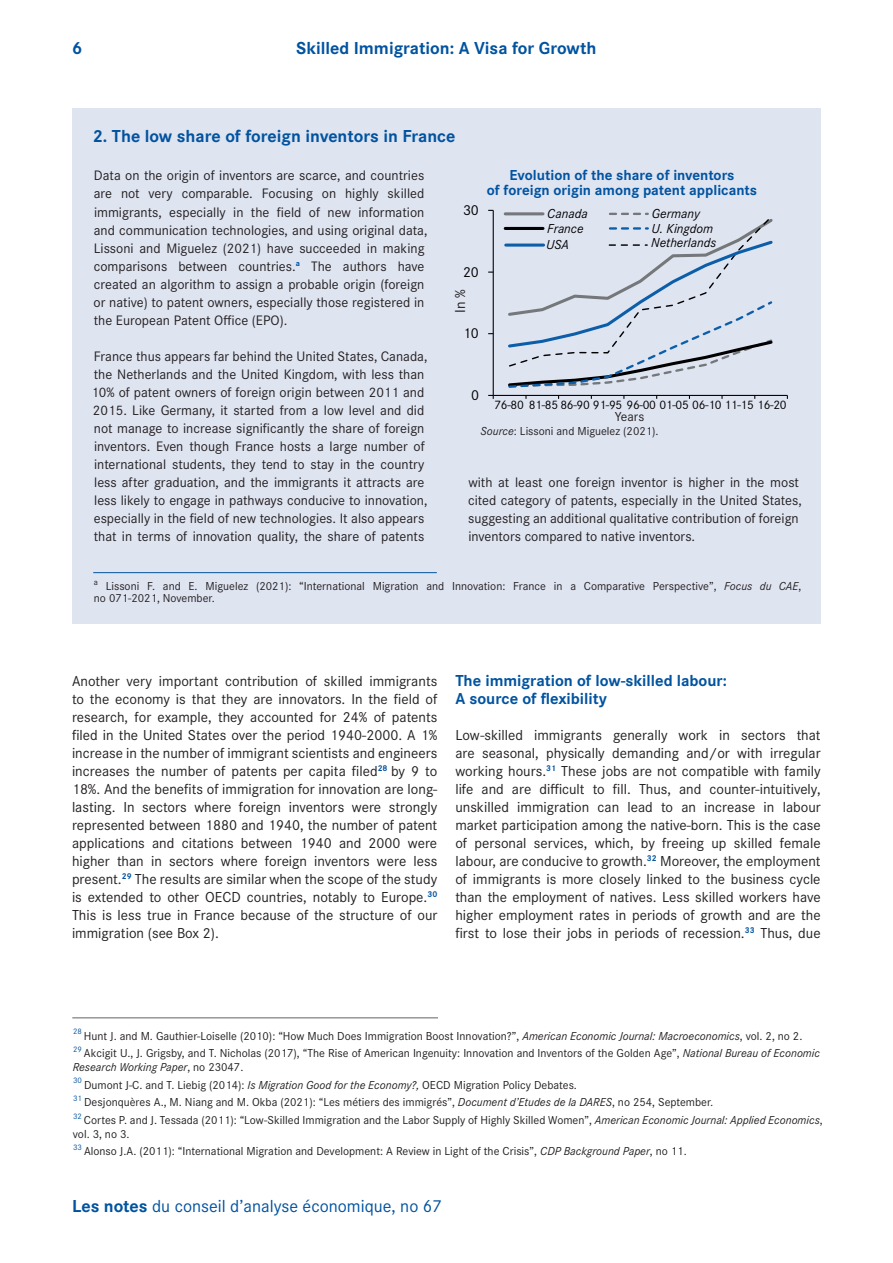
<style>
.page{position:relative;width:893px;height:1263px;background:#fff}
.page>*{position:absolute;margin:0;border:0;box-sizing:border-box;transform-origin:0 0}
.Encadré___Titre{font:700 18px "Corporate S";color:#0153a0}
.t1{font:18px "Corporate S";color:#0153a0}
.Intertitre___Niveau{font:700 16.5px/18px "Corporate S";color:#0153a0}
.Texte___Normal{font:15px/18px "Corporate S";color:#231f20;text-align:justify}
.Illustration___Titre{font:700 15px/15px "Corporate S";color:#0153a0;text-align:center}
.t2{font:15px "Corporate S";color:#000001}
.Encadré___Texte{font:14.25px/18px "Corporate S";color:#231f20}
.t3{font:italic 13.5px "Corporate S";color:#000001}
.Encadré___Texte-2{font:13.5px "Corporate S";color:#231f20}
.t4{font:12.75px "Corporate S";letter-spacing:-.025em;color:#000001}
.Texte___Note_BdP_sui{font:12px/13.5px "Corporate S";color:#231f20}
.Encadré___Note_BdP{font:12px/12px "Corporate S";color:#231f20}
.Texte___Note_BdP{font:12px "Corporate S";color:#231f20}
.Illustration___Sourc{font:12px "Corporate S";color:#231f20}
.Texte___Note_BdP_sui-2{font:8.25px "Corporate S";color:#0153a0}
.Texte___Note_BdP-2{font:8.25px "Corporate S";color:#0153a0}
.s1{font-style:italic}
.s2{font-weight:700}
</style>
<div class="page">
<div style="left:72px;top:108px;width:749px;height:515px;background:#dfe4f1"></div>
<hr style="left:93px;top:572px;width:344px;height:1px;background:#0153a0">
<hr style="left:493px;top:210px;width:1px;height:185px;background:#000001">
<hr style="left:493px;top:395px;width:294px;height:1px;background:#000001">
<svg style="left:488px;top:395px;width:6px;height:4px"></svg>
<hr style="left:505px;top:212px;width:38px;height:3px;background:#74787a">
<hr style="left:505px;top:227px;width:38px;height:3px;background:#000001">
<svg style="left:506px;top:213px;width:267px;height:175px"></svg>
<hr style="left:506px;top:244px;width:38px;height:3px;background:#0c5ea8">
<hr style="left:72px;top:1017px;width:366px;height:1px;background:#636366">
<p class="Encadré___Titre" style="left:72px;top:36px;width:12px">6</p>
<p class="Encadré___Titre" style="left:296px;top:36px;width:302px">Skilled Immigration: A Visa for Growth</p>
<p class="Encadré___Titre" style="left:93px;top:123px;width:364px">2. The low share of foreign inventors in France</p>
<p class="Encadré___Texte" style="left:94px;top:166px;width:335px">Data on the origin of inventors are scarce, and countries are not very comparable. Focusing on highly skilled immigrants, especially in the field of new information and communication technologies, and using original data, Lissoni and Miguelez (2021) have succeeded in making comparisons between countries.<sup>a</sup> The authors have created an algorithm to assign a probable origin (foreign or native) to patent owners, especially those registered in the European Patent Office (EPO).</p>
<p class="Encadré___Texte" style="left:91px;top:347px;width:338px">France thus appears far behind the United States, Canada, the Netherlands and the United Kingdom, with less than 10% of patent owners of foreign origin between 2011 and 2015. Like Germany, it started from a low level and did not manage to increase significantly the share of foreign inventors. Even though France hosts a large number of international students, they tend to stay in the country less after graduation, and the immigrants it attracts are less likely to engage in pathways conducive to innovation, especially in the field of new technologies. It also appears that in terms of innovation quality, the share of patents</p>
<p class="Illustration___Titre" style="left:487px;top:167px;width:272px">Evolution of the share of inventors<br>of foreign origin among patent applicants</p>
<p class="t2" style="left:463px;top:200px;width:17px">30</p>
<p class="t3" style="left:547px;top:205px;width:42px">Canada</p>
<p class="t3" style="left:652px;top:205px;width:50px">Germany</p>
<p class="t3" style="left:547px;top:220px;width:38px">France</p>
<p class="t3" style="left:652px;top:220px;width:63px">U. Kingdom</p>
<p class="t3" style="left:547px;top:235px;width:24px">USA</p>
<p class="t3" style="left:651px;top:234px;width:66px">Netherlands</p>
<p class="t2" style="left:463px;top:262px;width:17px">20</p>
<p class="Texte___Normal" style="left:451px;top:313px;width:25px;rotate:-90deg">In %</p>
<p class="t2" style="left:463px;top:323px;width:17px">10</p>
<p class="t2" style="left:471px;top:385px;width:9px">0</p>
<p class="t4" style="left:494px;top:397px;width:294px">76-80 81-85 86-90 91-95 96-00 01-05 06-10 11-15 16-20</p>
<p class="Encadré___Texte-2" style="left:615px;top:407px;width:31px">Years</p>
<p class="Illustration___Sourc" style="left:481px;top:423px;width:180px"><span class="s1">Source</span>: Lissoni and Miguelez (2021).</p>
<p class="Encadré___Texte" style="left:468px;top:473px;width:335px">with at least one foreign inventor is higher in the most cited category of patents, especially in the United States, suggesting an additional qualitative contribution of foreign inventors compared to native inventors.</p>
<p class="Encadré___Note_BdP" style="left:94px;top:580px;width:709px"><sup>a</sup> Lissoni F. and E. Miguelez (2021): “International Migration and Innovation: France in a Comparative Perspective”, <span class="s1">Focus du CAE</span>, no 071-2021, November.</p>
<p class="Texte___Normal" style="left:72px;top:671px;width:367px">Another very important contribution of skilled immigrants to the economy is that they are innovators. In the field of research, for example, they accounted for 24% of patents filed in the United States over the period 1940-2000. A 1% increase in the number of immigrant scientists and engineers increases the number of patents per capita filed<sup>28</sup> by 9 to 18%. And the benefits of immigration for innovation are long&shy;lasting. In sectors where foreign inventors were strongly represented between 1880 and 1940, the number of patent applications and citations between 1940 and 2000 were higher than in sectors where foreign inventors were less present.<sup>29</sup> The results are similar when the scope of the study is extended to other OECD countries, notably to Europe.<sup>30<br></sup>This is less true in France because of the structure of our immigration (see Box 2).</p>
<p class="Intertitre___Niveau" style="left:455px;top:671px;width:273px">The immigration of low-skilled labour:<br>A source of flexibility</p>
<p class="Texte___Normal" style="left:455px;top:725px;width:367px">Low-skilled immigrants generally work in sectors that are seasonal, physically demanding and/or with irregular working hours.<sup>31</sup> These jobs are not compatible with family life and are difficult to fill. Thus, and counter-intuitively, unskilled immigration can lead to an increase in labour market participation among the native-born. This is the case of personal services, which, by freeing up skilled female labour, are conducive to growth.<sup>32</sup> Moreover, the employment of immigrants is more closely linked to the business cycle than the employment of natives. Less skilled workers have higher employment rates in periods of growth and are the first to lose their jobs in periods of recession.<sup>33</sup> Thus, due</p>
<p class="Texte___Note_BdP-2" style="left:73px;top:1026px;width:10px">28</p>
<p class="Texte___Note_BdP" style="left:84px;top:1028px;width:720px">Hunt J. and M. Gauthier-Loiselle (2010): “How Much Does Immigration Boost Innovation?”, <span class="s1">American Economic Journal: Macroeconomics</span>, vol. 2, no 2.</p>
<p class="Texte___Note_BdP_sui-2" style="left:73px;top:1044px;width:10px">29</p>
<p class="Texte___Note_BdP_sui" style="left:73px;top:1046px;width:749px;text-indent:11px">Akcigit U., J. Grigsby, and T. Nicholas (2017), “The Rise of American Ingenuity: Innovation and Inventors of the Golden Age”, <span class="s1">National Bureau of Economic<br>Research Working Paper</span>, no 23047.</p>
<p class="Texte___Note_BdP_sui-2" style="left:73px;top:1075px;width:10px">30</p>
<p class="Texte___Note_BdP_sui" style="left:84px;top:1077px;width:494px">Dumont J-C. and T. Liebig (2014): <span class="s1">Is Migration Good for the Economy?,</span> OECD Migration Policy Debates.</p>
<p class="Texte___Note_BdP_sui-2" style="left:73px;top:1093px;width:10px">31</p>
<p class="Texte___Note_BdP_sui" style="left:84px;top:1095px;width:631px">Desjonquères A., M. Niang and M. Okba (2021): “Les métiers des immigrés”, <span class="s1">Document d’Etudes de la DARES</span>, no 254, September<span class="s1">.</span></p>
<p class="Texte___Note_BdP_sui-2" style="left:73px;top:1110px;width:10px">32</p>
<p class="Texte___Note_BdP_sui" style="left:73px;top:1113px;width:751px;text-indent:11px">Cortes P. and J. Tessada (2011): “Low-Skilled Immigration and the Labor Supply of Highly Skilled Women”, <span class="s1">American Economic Journal: Applied Economics</span>, vol. 3, no 3.</p>
<p class="Texte___Note_BdP_sui-2" style="left:73px;top:1142px;width:10px">33</p>
<p class="Texte___Note_BdP_sui" style="left:84px;top:1144px;width:604px">Alonso J.A. (2011): “International Migration and Development: A Review in Light of the Crisis”, <span class="s1">CDP Background Paper</span>, no 11.</p>
<p class="t1" style="left:72px;top:1194px;width:371px"><span class="s2">Les notes</span> du conseil d’analyse économique, no 67</p>
</div>
